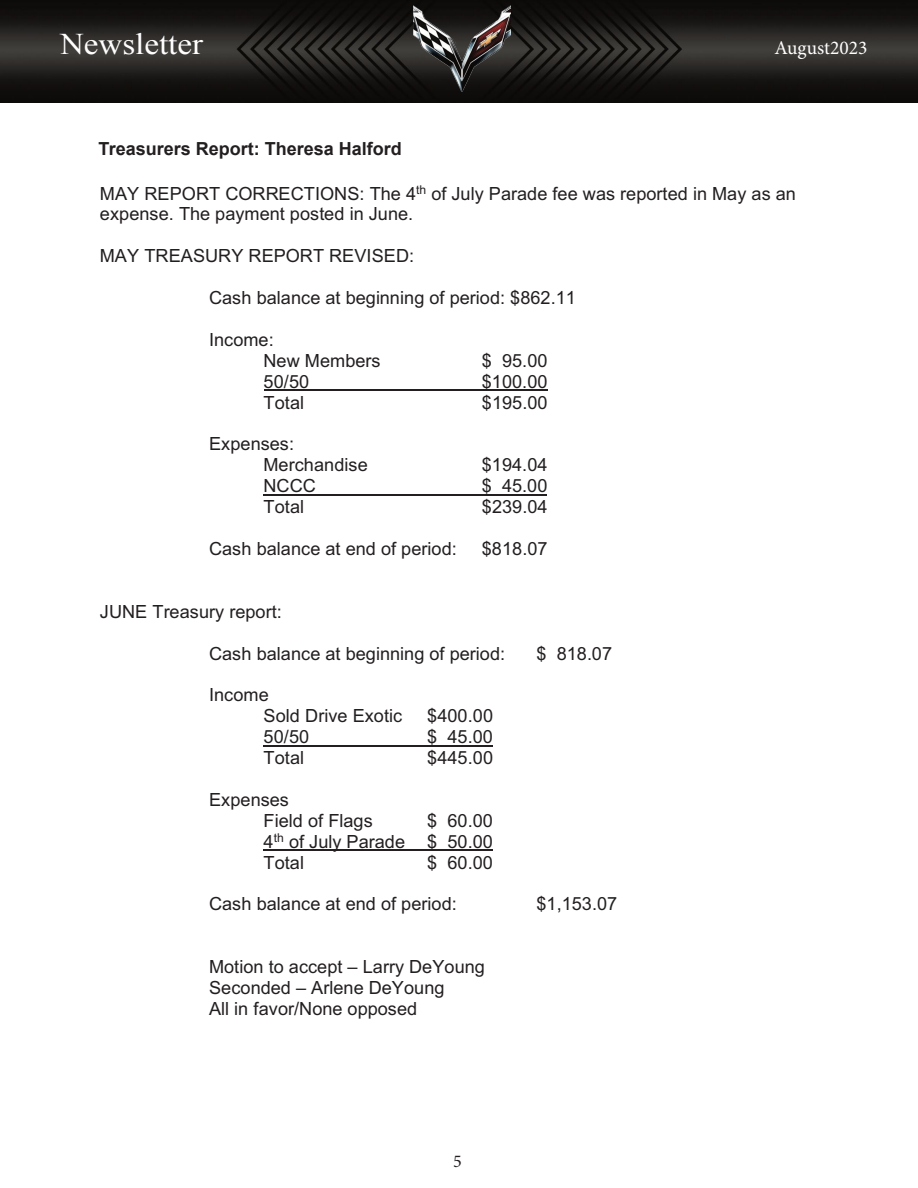
<style>
.page{position:relative;width:918px;height:1188px;background:#fff}
.page>*{position:absolute;margin:0;border:0;box-sizing:border-box;transform-origin:0 0}
.t1{font:30px "Times New Roman";color:#fff;scale:1.1 1}
.t2{font:19.5px "Minion Pro";color:#fff}
.t3{font:18.15px/20.9px "Arial";color:#231f20}
.t4{font:700 18.15px "Arial";color:#231f20}
.t5{font:700 18px "Arial";color:#231f20}
.t6{font:18px "Minion Pro";color:#231f20}
.s1{font-weight:400}
</style>
<div class="page">
<hr style="left:264px;top:390px;width:284px;height:1px;background:#231f20">
<hr style="left:264px;top:494px;width:283px;height:1px;background:#231f20">
<hr style="left:264px;top:745px;width:229px;height:1px;background:#231f20">
<hr style="left:264px;top:850px;width:229px;height:1px;background:#231f20">
<img style="left:0;top:0;width:918px;height:102px">
<img style="left:414px;top:5px;width:96px;height:87px">
<h1 class="t1" style="left:60px;top:27px;width:131px">Newsletter</h1>
<p class="t2" style="left:775px;top:36px;width:94px">August2023</p>
<p class="t5" style="left:99px;top:139px;width:305px">Treasurers Report: Theresa Halford</p>
<p class="t4" style="left:100px;top:145px;width:294px">Treasures Report: <span class="s1">Theresa Halford</span></p>
<p class="t3" style="left:100px;top:184px;width:698px">MAY REPORT CORRECTIONS: The 4<sup>th</sup> of July Parade fee was reported in May as an expense. The payment posted in June.</p>
<p class="t3" style="left:100px;top:247px;width:316px">MAY TREASURY REPORT REVISED:</p>
<p class="t3" style="left:209px;top:289px;width:368px">Cash balance at beginning of period: $862.11</p>
<p class="t3" style="left:264px;top:331px;width:119px;text-indent:-55px">Income:<br>New Members</p>
<p class="t3" style="left:482px;top:352px;width:67px">$ 95.00</p>
<p class="t3" style="left:264px;top:373px;width:47px">50/50</p>
<p class="t3" style="left:482px;top:373px;width:67px">$100.00</p>
<p class="t3" style="left:264px;top:394px;width:42px">Total</p>
<p class="t3" style="left:482px;top:394px;width:67px">$195.00</p>
<p class="t3" style="left:264px;top:435px;width:106px;text-indent:-55px">Expenses:<br>Merchandise</p>
<p class="t3" style="left:482px;top:456px;width:67px">$194.04</p>
<p class="t3" style="left:264px;top:477px;width:54px">NCCC</p>
<p class="t3" style="left:482px;top:477px;width:67px">$ 45.00</p>
<p class="t3" style="left:264px;top:498px;width:42px">Total</p>
<p class="t3" style="left:482px;top:498px;width:67px">$239.04</p>
<p class="t3" style="left:209px;top:540px;width:249px">Cash balance at end of period:</p>
<p class="t3" style="left:482px;top:540px;width:67px">$818.07</p>
<p class="t3" style="left:100px;top:603px;width:183px">JUNE Treasury report:</p>
<p class="t3" style="left:209px;top:644px;width:298px">Cash balance at beginning of period:</p>
<p class="t3" style="left:536px;top:644px;width:77px">$ 818.07</p>
<p class="t3" style="left:264px;top:686px;width:140px;text-indent:-55px">Income<br>Sold Drive Exotic</p>
<p class="t3" style="left:427px;top:707px;width:67px">$400.00</p>
<p class="t3" style="left:264px;top:728px;width:47px">50/50</p>
<p class="t3" style="left:427px;top:728px;width:67px">$ 45.00</p>
<p class="t3" style="left:264px;top:749px;width:42px">Total</p>
<p class="t3" style="left:427px;top:749px;width:67px">$445.00</p>
<p class="t3" style="left:264px;top:791px;width:111px;text-indent:-55px">Expenses<br>Field of Flags</p>
<p class="t3" style="left:264px;top:812px;width:231px;text-align:justify;text-indent:164px">$ 60.00<br>4<sup>th</sup> of July Parade $ 50.00<br>Total</p>
<p class="t3" style="left:427px;top:854px;width:67px">$ 60.00</p>
<p class="t3" style="left:209px;top:895px;width:249px">Cash balance at end of period:</p>
<p class="t3" style="left:536px;top:895px;width:82px">$1,153.07</p>
<p class="t3" style="left:209px;top:958px;width:278px">Motion to accept – Larry DeYoung<br>Seconded – Arlene DeYoung<br>All in favor/None opposed</p>
<p class="t6" style="left:453px;top:1151px;width:10px">5</p>
</div>
